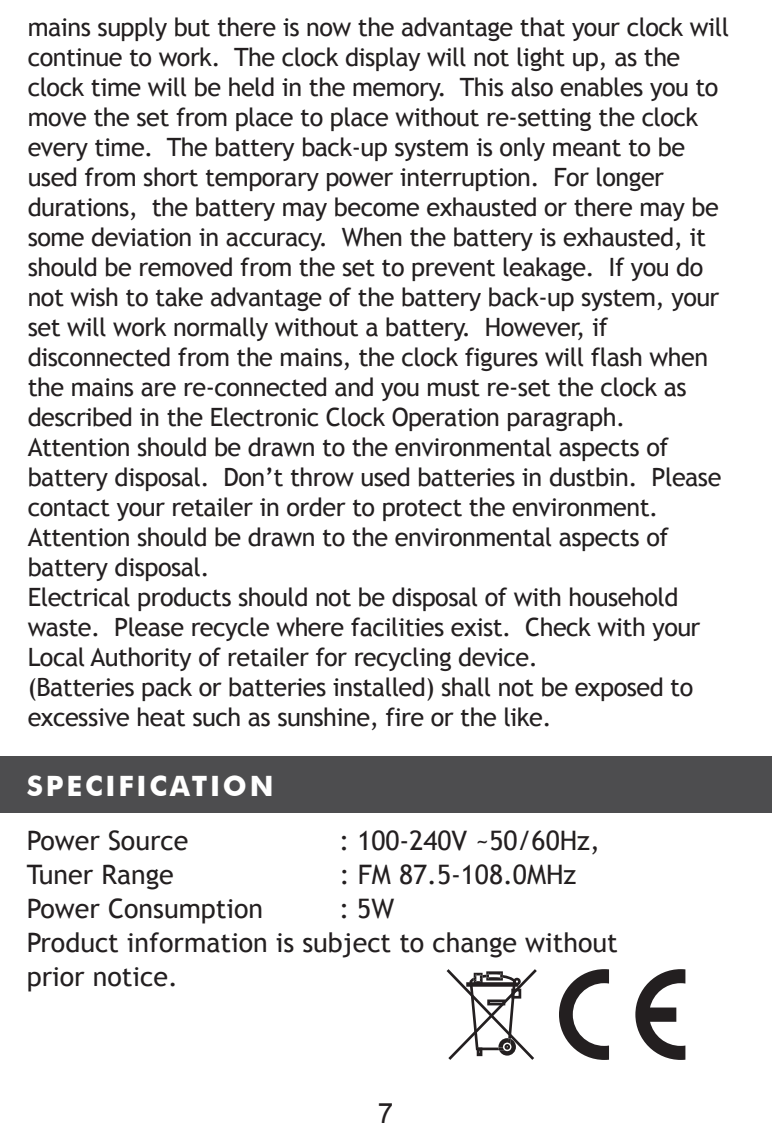
<style>
.page{position:relative;width:772px;height:1137px;background:#fff}
.page>*{position:absolute;margin:0;border:0;box-sizing:border-box;transform-origin:0 0}
.t1{font:700 28px "Futura BT";letter-spacing:.1em;color:#fff}
.t2{font:28px "Arial";color:#231f20}
.t3{font:26.8px/34px "Trebuchet MS";color:#231f20}
.t4{font:25.2px/30px "Trebuchet MS";letter-spacing:-.02em;color:#231f20}
</style>
<div class="page">
<svg style="left:0;top:756px;width:771px;height:304px"></svg>
<p class="t4" style="left:28px;top:12px;width:702px">mains supply but there is now the advantage that your clock will continue to work. The clock display will not light up, as the clock time will be held in the memory. This also enables you to move the set from place to place without re-setting the clock every time. The battery back-up system is only meant to be used from short temporary power interruption. For longer durations, the battery may become exhausted or there may be some deviation in accuracy. When the battery is exhausted, it should be removed from the set to prevent leakage. If you do not wish to take advantage of the battery back-up system, your set will work normally without a battery. However, if disconnected from the mains, the clock figures will flash when the mains are re-connected and you must re-set the clock as described in the Electronic Clock Operation paragraph.<br>Attention should be drawn to the environmental aspects of battery disposal. Don’t throw used batteries in dustbin. Please contact your retailer in order to protect the environment.<br>Attention should be drawn to the environmental aspects of battery disposal.<br>Electrical products should not be disposal of with household waste. Please recycle where facilities exist. Check with your Local Authority of retailer for recycling device.<br>(Batteries pack or batteries installed) shall not be exposed to excessive heat such as sunshine, fire or the like.</p>
<p class="t1" style="left:27px;top:768px;width:248px">SPECIFICATION</p>
<p class="t3" style="left:27px;top:823px;width:163px">Power Source</p>
<p class="t3" style="left:339px;top:823px;width:262px">: 100-240V ~50/60Hz,</p>
<p class="t3" style="left:27px;top:857px;width:148px">Tuner Range</p>
<p class="t3" style="left:339px;top:857px;width:238px">: FM 87.5-108.0MHz</p>
<p class="t3" style="left:27px;top:891px;width:238px">Power Consumption</p>
<p class="t3" style="left:27px;top:891px;width:592px;text-indent:312px">: 5W<br>Product information is subject to change without prior notice.</p>
<p class="t2" style="left:377px;top:1094px;width:17px">7</p>
</div>
